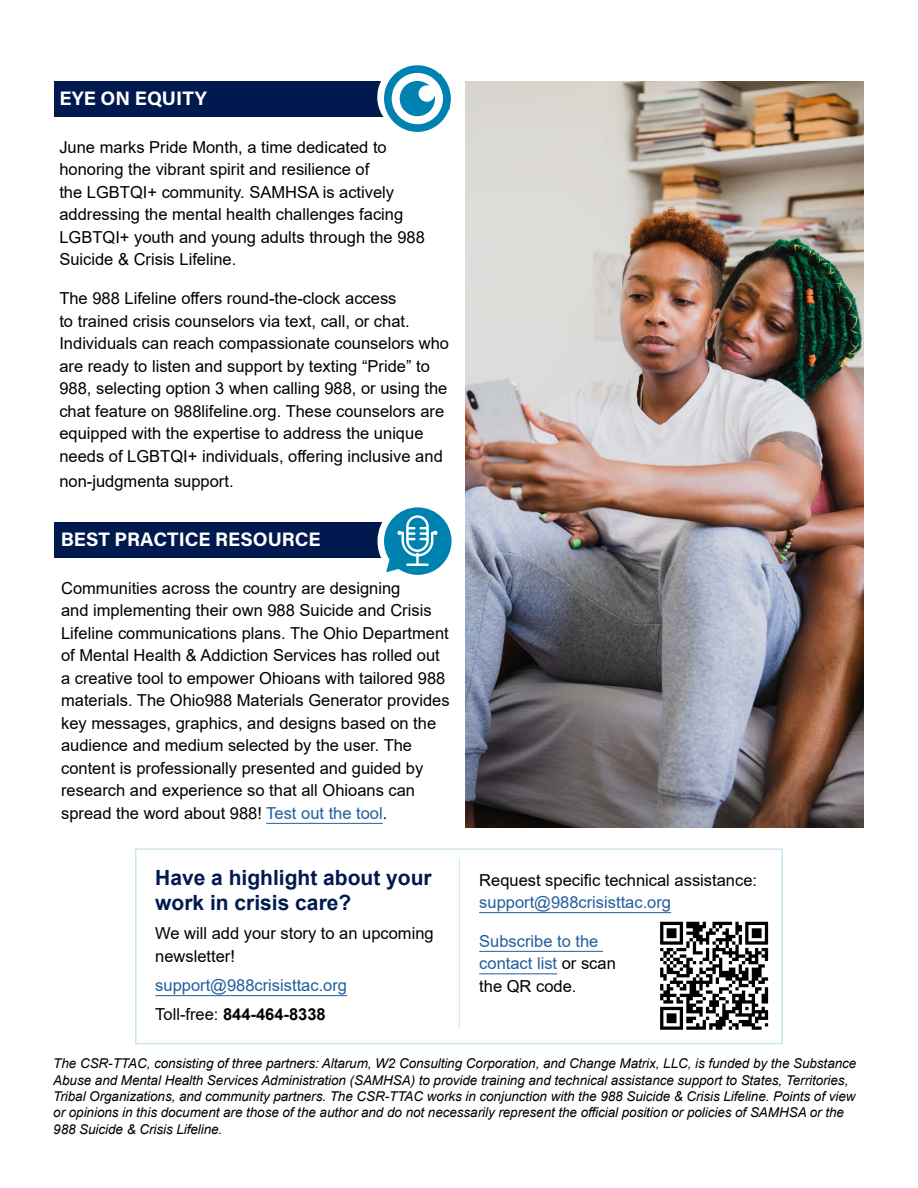
<style>
.page{position:relative;width:918px;height:1188px;background:#fff}
.page>*{position:absolute;margin:0;border:0;box-sizing:border-box;transform-origin:0 0}
.Heading_2_highlight{font:700 21px/25.2px "Arial";color:#001a4f}
.Heading_2{font:700 19.5px "Acumin Pro";color:#fff}
.Body_text{font:16.5px/22.5px "Arial";color:#000}
.Body_text-2{font:16.5px/22.5px "Arial";color:#215e9e}
.Body_text_less_after{font:16.5px "Arial";color:#215e9e}
.Body_text_less_after-2{font:700 16.5px "Arial";color:#000}
.Fine_Print{font:italic 13.5px/16.5px "Arial";letter-spacing:-.005em;color:#000}
.s1{color:#215e9e}
.s2{font-weight:400}
.s3{color:#000}
</style>
<div class="page">
<div style="left:135px;top:848px;width:648px;height:196px;border:2px solid #cce6ef"></div>
<div style="left:54px;top:81px;width:333px;height:35px;background:#001a4f"></div>
<svg style="left:373px;top:65px;width:78px;height:67px"></svg>
<hr style="left:459px;top:858px;width:1px;height:171px;background:#cce6ef">
<div style="left:54px;top:522px;width:333px;height:35px;background:#001a4f"></div>
<svg style="left:369px;top:507px;width:83px;height:68px"></svg>
<img style="left:465px;top:81px;width:399px;height:746px">
<hr style="left:266px;top:823px;width:117px;height:1px;background:#215e9e">
<svg style="left:660px;top:922px;width:108px;height:108px"></svg>
<hr style="left:155px;top:995px;width:192px;height:1px;background:#215e9e">
<hr style="left:479px;top:912px;width:192px;height:1px;background:#215e9e">
<hr style="left:479px;top:951px;width:124px;height:1px;background:#215e9e">
<hr style="left:479px;top:973px;width:78px;height:1px;background:#215e9e">
<h2 class="Heading_2" style="left:59px;top:85px;width:149px">EYE ON EQUITY</h2>
<p class="Body_text" style="left:59px;top:136px;width:367px">June marks Pride Month, a time dedicated to honoring the vibrant spirit and resilience of<br>the LGBTQI+ community. SAMHSA is actively addressing the mental health challenges facing LGBTQI+ youth and young adults through the 988<br>Suicide &amp; Crisis Lifeline.</p>
<p class="Body_text" style="left:59px;top:287px;width:391px">The 988 Lifeline offers round-the-clock access<br>to trained crisis counselors via text, call, or chat.<br>Individuals can reach compassionate counselors who are ready to listen and support by texting “Pride” to 988, selecting option 3 when calling 988, or using the chat feature on 988lifeline.org. These counselors are equipped with the expertise to address the unique needs of LGBTQI+ individuals, offering inclusive and</p>
<p class="Body_text" style="left:59px;top:470px;width:176px">non-judgmenta support.</p>
<h2 class="Heading_2" style="left:61px;top:525px;width:261px">BEST PRACTICE RESOURCE</h2>
<p class="Body_text" style="left:61px;top:577px;width:390px">Communities across the country are designing<br>and implementing their own 988 Suicide and Crisis Lifeline communications plans. The Ohio Department of Mental Health &amp; Addiction Services has rolled out a creative tool to empower Ohioans with tailored 988 materials. The Ohio988 Materials Generator provides key messages, graphics, and designs based on the audience and medium selected by the user. The content is professionally presented and guided by research and experience so that all Ohioans can spread the word about 988! <span class="s1">Test out the tool</span>.</p>
<h2 class="Heading_2_highlight" style="left:155px;top:865px;width:278px">Have a highlight about your work in crisis care?</h2>
<p class="Body_text" style="left:155px;top:922px;width:280px">We will add your story to an upcoming newsletter!</p>
<p class="Body_text_less_after" style="left:155px;top:974px;width:193px">support@988crisisttac.org</p>
<p class="Body_text_less_after-2" style="left:155px;top:1003px;width:172px"><span class="s2">Toll-free:</span> 844-464-8338</p>
<p class="Body_text" style="left:479px;top:868px;width:279px">Request specific technical assistance: <span class="s1">support@988crisisttac.org</span></p>
<p class="Body_text-2" style="left:479px;top:930px;width:138px">Subscribe to the contact list <span class="s3">or scan the QR code.</span></p>
<p class="Fine_Print" style="left:53px;top:1055px;width:805px">The CSR-TTAC, consisting of three partners: Altarum, W2 Consulting Corporation, and Change Matrix, LLC, is funded by the Substance Abuse and Mental Health Services Administration (SAMHSA) to provide training and technical assistance support to States, Territories, Tribal Organizations, and community partners. The CSR-TTAC works in conjunction with the 988 Suicide &amp; Crisis Lifeline. Points of view or opinions in this document are those of the author and do not necessarily represent the official position or policies of SAMHSA or the 988 Suicide &amp; Crisis Lifeline.</p>
</div>
